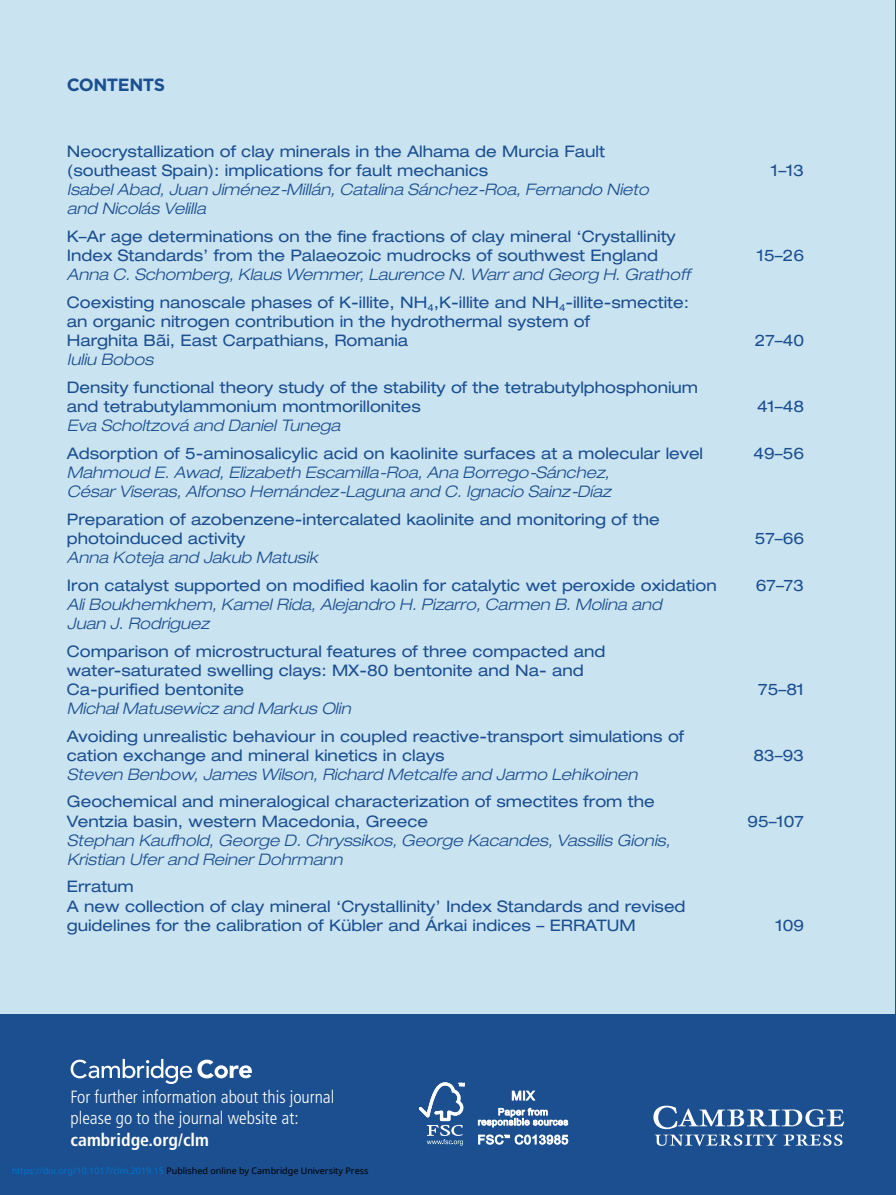
<style>
.page{position:relative;width:896px;height:1195px;background:#fff}
.page>*{position:absolute;margin:0;border:0;box-sizing:border-box;transform-origin:0 0}
.t1{font:300 condensed 17.7px/21.3px "Frutiger LT Std";color:#fff}
.t2{font:700 17.7px "Gotham";letter-spacing:-.035em;color:#1b4f8f}
.t3{font:expanded 15.9px/19px "Helvetica Neue LT Pro";color:#1b4f8f}
.t4{font:italic 300 expanded 15.9px/19px "Helvetica Neue LT Pro";color:#1b4f8f}
.t5{font:9px "Noto Sans";color:#000}
.s1{font-weight:300;font-style:italic}
.s2{font-weight:700}
.s3{color:#0172cf}
</style>
<div class="page">
<div style="left:0;top:0;width:894px;height:1014px;background:#cae3f1"></div>
<div style="left:0;top:1014px;width:894px;height:180px;background:#1b4f8f"></div>
<svg style="left:653px;top:1105px;width:190px;height:40px"></svg>
<svg style="left:71px;top:1058px;width:181px;height:26px"></svg>
<hr style="left:894px;top:0;width:1px;height:1194px;background:#1b4f8f">
<svg style="left:419px;top:1082px;width:45px;height:63px"></svg>
<svg style="left:477px;top:1090px;width:91px;height:55px"></svg>
<p class="t2" style="left:67px;top:79px;width:100px">CONTENTS</p>
<p class="t3" style="left:67px;top:143px;width:539px">Neocrystallization of clay minerals in the Alhama de Murcia Fault (southeast Spain): implications for fault mechanics</p>
<p class="t4" style="left:67px;top:182px;width:583px">Isabel Abad, Juan Jiménez-Millán, Catalina Sánchez-Roa, Fernando Nieto and Nicolás Velilla</p>
<p class="t3" style="left:67px;top:228px;width:610px">K–Ar age determinations on the fine fractions of clay mineral ‘Crystallinity<br>Index Standards’ from the Palaeozoic mudrocks of southwest England</p>
<p class="t3" style="left:67px;top:262px;width:624px;line-height:27.6px"><span class="s1">Anna C. Schomberg, Klaus Wemmer, Laurence N. Warr and Georg H. Grathoff<br></span>Coexisting nanoscale phases of K-illite, NH<sub>4</sub>,K-illite and NH<sub>4</sub>-illite-smectite:</p>
<p class="t3" style="left:67px;top:313px;width:524px">an organic nitrogen contribution in the hydrothermal system of<br>Harghita Bãi, East Carpathians, Romania</p>
<p class="t3" style="left:771px;top:163px;width:34px">1–13</p>
<p class="t3" style="left:756px;top:248px;width:48px">15–26</p>
<p class="t3" style="left:754px;top:333px;width:51px">27–40</p>
<p class="t3" style="left:67px;top:347px;width:632px;line-height:27.6px"><span class="s1">Iuliu Bobos<br></span>Density functional theory study of the stability of the tetrabutylphosphonium</p>
<p class="t3" style="left:67px;top:398px;width:355px">and tetrabutylammonium montmorillonites</p>
<p class="t3" style="left:756px;top:398px;width:48px">41–48</p>
<p class="t3" style="left:67px;top:413px;width:637px;line-height:27.6px"><span class="s1">Eva Scholtzová and Daniel Tunega<br></span>Adsorption of 5-aminosalicylic acid on kaolinite surfaces at a molecular level</p>
<p class="t3" style="left:753px;top:445px;width:52px">49–56</p>
<p class="t4" style="left:67px;top:464px;width:545px">Mahmoud E. Awad, Elizabeth Escamilla-Roa, Ana Borrego-Sánchez,<br>César Viseras, Alfonso Hernández-Laguna and C. Ignacio Sainz-Díaz</p>
<p class="t3" style="left:67px;top:511px;width:594px">Preparation of azobenzene-intercalated kaolinite and monitoring of the photoinduced activity</p>
<p class="t3" style="left:67px;top:545px;width:651px;line-height:27.6px"><span class="s1">Anna Koteja and Jakub Matusik<br></span>Iron catalyst supported on modified kaolin for catalytic wet peroxide oxidation</p>
<p class="t4" style="left:67px;top:596px;width:596px">Ali Boukhemkhem, Kamel Rida, Alejandro H. Pizarro, Carmen B. Molina and<br>Juan J. Rodriguez</p>
<p class="t3" style="left:67px;top:643px;width:540px">Comparison of microstructural features of three compacted and water-saturated swelling clays: MX-80 bentonite and Na- and<br>Ca-purified bentonite</p>
<p class="t3" style="left:754px;top:530px;width:51px">57–66</p>
<p class="t3" style="left:755px;top:577px;width:50px">67–73</p>
<p class="t3" style="left:758px;top:681px;width:47px">75–81</p>
<p class="t3" style="left:67px;top:696px;width:618px;line-height:27.6px"><span class="s1">Michał Matusewicz and Markus Olin<br></span>Avoiding unrealistic behaviour in coupled reactive-transport simulations of</p>
<p class="t3" style="left:67px;top:747px;width:379px">cation exchange and mineral kinetics in clays</p>
<p class="t3" style="left:753px;top:747px;width:52px">83–93</p>
<p class="t3" style="left:67px;top:762px;width:589px;line-height:27.6px"><span class="s1">Steven Benbow, James Wilson, Richard Metcalfe and Jarmo Lehikoinen<br></span>Geochemical and mineralogical characterization of smectites from the</p>
<p class="t3" style="left:67px;top:813px;width:362px">Ventzia basin, western Macedonia, Greece</p>
<p class="t3" style="left:747px;top:813px;width:58px">95–107</p>
<p class="t4" style="left:67px;top:832px;width:604px">Stephan Kaufhold, George D. Chryssikos, George Kacandes, Vassilis Gionis,<br>Kristian Ufer and Reiner Dohrmann</p>
<p class="t3" style="left:67px;top:878px;width:620px">Erratum<br>A new collection of clay mineral ‘Crystallinity’ Index Standards and revised guidelines for the calibration of Kübler and Árkai indices – ERRATUM</p>
<p class="t3" style="left:775px;top:917px;width:30px">109</p>
<p class="t1" style="left:71px;top:1087px;width:265px">For further information about this journal please go to the journal website at: <span class="s2">cambridge.org/clm</span></p>
<p class="t5" style="left:12px;top:1163px;width:358px"><span class="s3">https://doi.org/10.1017/clm.2019.15</span> Published online by Cambridge University Press</p>
</div>
